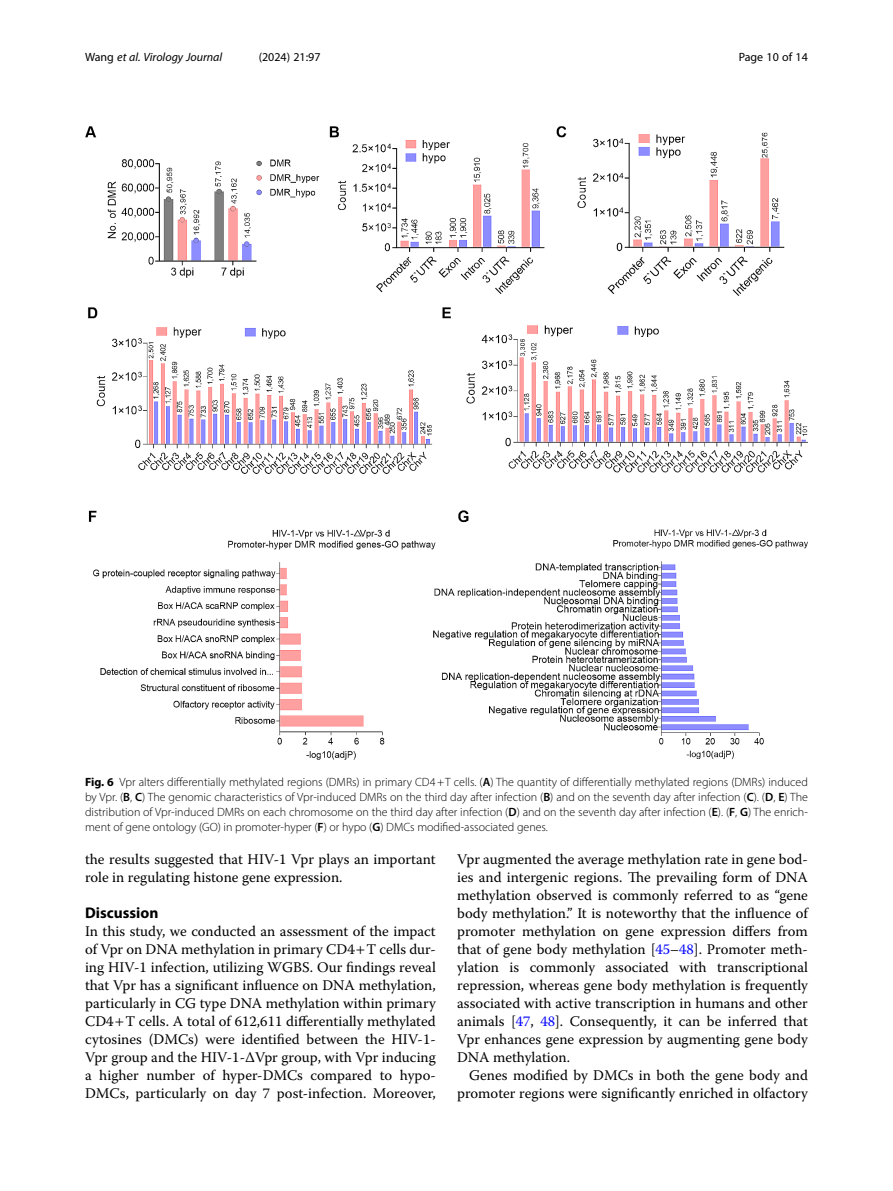
<style>
.page{position:relative;width:893px;height:1191px;background:#fff}
.page>*{position:absolute;margin:0;border:0;box-sizing:border-box;transform-origin:0 0}
.Head_1{font:700 15.45px "Myriad Pro";color:#000}
.Body_Text{font:14.7px/18px "Warnock Pro";color:#000;text-align:justify}
.Body_Text_Indent{font:14.7px/18px "Warnock Pro";color:#000;text-align:right}
.Figure_Caption{font:300 12px/15px "Myriad Pro";color:#000;text-align:justify}
.t1{font:italic 12px "Myriad Pro";color:#000}
.t2{font:12px "Myriad Pro";color:#000}
.s1{font-style:normal}
.s2{font-weight:700}
.s3{font-weight:600}
.s4{color:#00f}
</style>
<div class="page">
<img style="left:85px;top:126px;width:723px;height:633px">
<p class="t1" style="left:85px;top:50px;width:139px"><span class="s1">Wang</span> et al. Virology Journal</p>
<p class="t2" style="left:259px;top:50px;width:63px">(2024) 21:97</p>
<p class="t2" style="left:739px;top:50px;width:71px">Page 10 of 14</p>
<p class="Figure_Caption" style="left:85px;top:774px;width:724px"><span class="s2">Fig. 6</span> Vpr alters differentially methylated regions (DMRs) in primary CD4+T cells. (<span class="s3">A</span>) The quantity of differentially methylated regions (DMRs) induced by Vpr. (<span class="s3">B</span>, <span class="s3">C</span>) The genomic characteristics of Vpr-induced DMRs on the third day after infection (<span class="s3">B</span>) and on the seventh day after infection (<span class="s3">C</span>). (<span class="s3">D</span>, <span class="s3">E</span>) The distribution of Vpr-induced DMRs on each chromosome on the third day after infection (<span class="s3">D</span>) and on the seventh day after infection (<span class="s3">E</span>). (<span class="s3">F</span>, <span class="s3">G</span>) The enrich&shy;ment of gene ontology (GO) in promoter-hyper (<span class="s3">F</span>) or hypo (<span class="s3">G</span>) DMCs modified-associated genes.</p>
<p class="Body_Text" style="left:85px;top:850px;width:352px">the results suggested that HIV-1 Vpr plays an important role in regulating histone gene expression.</p>
<p class="Head_1" style="left:85px;top:903px;width:75px">Discussion</p>
<p class="Body_Text" style="left:85px;top:922px;width:352px">In this study, we conducted an assessment of the impact of Vpr on DNA methylation in primary CD4 T cells dur&shy;ing HIV-1 infection, utilizing WGBS. Our findings reveal that Vpr has a significant influence on DNA methylation, particularly in CG type DNA methylation within primary CD4 T cells. A total of 612,611 differentially methylated cytosines (DMCs) were identified between the HIV-1- Vpr group and the HIV-1-∆Vpr group, with Vpr inducing a higher number of hyper-DMCs compared to hypo-DMCs, particularly on day 7 post-infection. Moreover,</p>
<p class="Body_Text" style="left:457px;top:850px;width:352px">Vpr augmented the average methylation rate in gene bod&shy;ies and intergenic regions. The prevailing form of DNA methylation observed is commonly referred to as “gene body methylation.” It is noteworthy that the influence of promoter methylation on gene expression differs from that of gene body methylation [<span class="s4">45</span>–<span class="s4">48</span>]. Promoter meth&shy;ylation is commonly associated with transcriptional repression, whereas gene body methylation is frequently associated with active transcription in humans and other animals [<span class="s4">47</span>, <span class="s4">48</span>]. Consequently, it can be inferred that Vpr enhances gene expression by augmenting gene body DNA methylation.</p>
<p class="Body_Text_Indent" style="left:457px;top:1066px;width:352px">Genes modified by DMCs in both the gene body and promoter regions were significantly enriched in olfactory</p>
</div>
